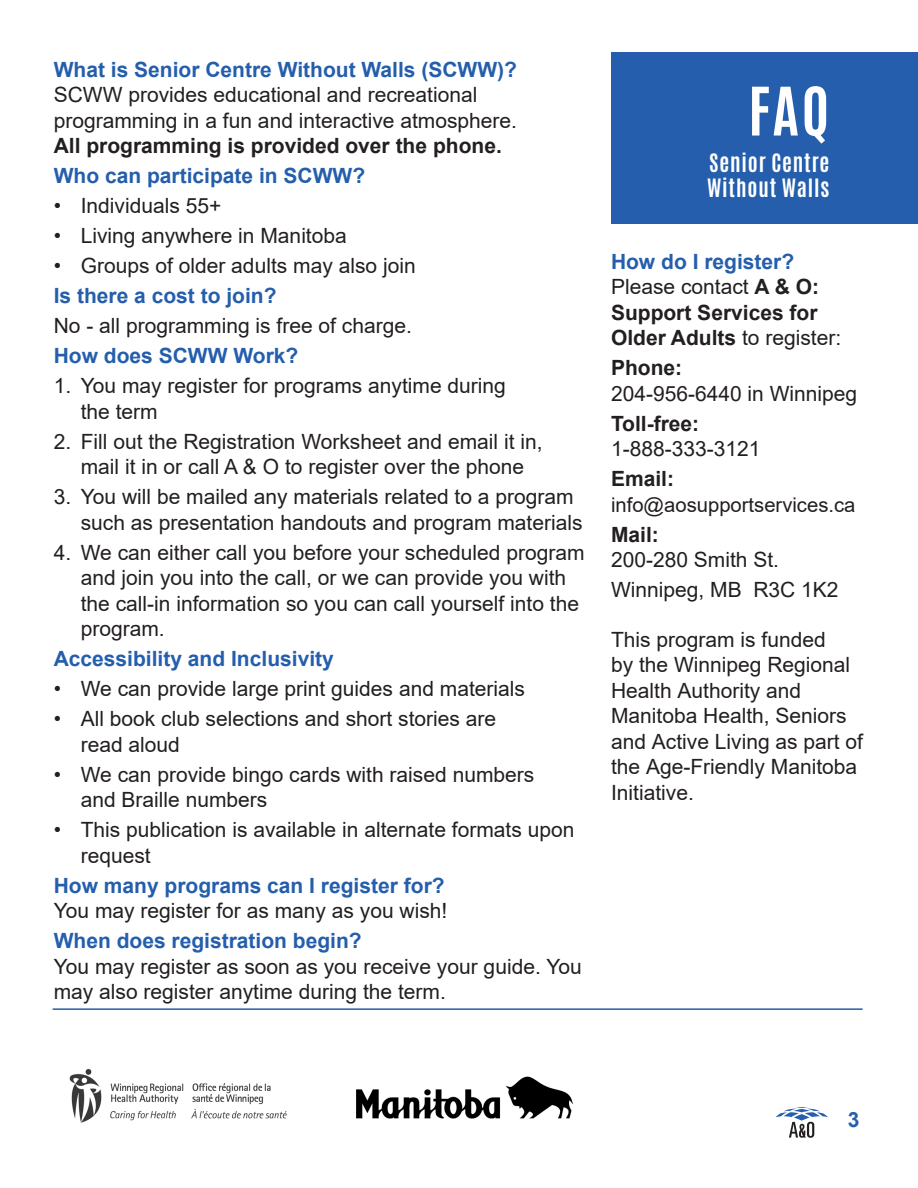
<style>
.page{position:relative;width:918px;height:1188px;background:#fff}
.page>*{position:absolute;margin:0;border:0;box-sizing:border-box;transform-origin:0 0}
.t1{font:700 56.85px "Antonio";color:#fff}
.t2{font:700 21.15px/25.5px "Antonio";letter-spacing:.04em;color:#fff}
.Body_-_Bold{font:21px/25.5px "Arial";color:#231f20}
.Paragraph_Style_1{font:21px/25.5px "Arial";color:#231f20}
.Body_-_Bold-2{font:700 21px "Arial";color:#245eac}
.Body_-_Bold-3{font:700 21px/25.5px "Arial";color:#231f20}
.Body_-_Bold-4{font:20.25px "Arial";color:#231f20}
.s1{font-weight:700;color:#245eac}
.s2{font-weight:700}
.s3{color:#245eac}
.s4{font-weight:400}
</style>
<div class="page">
<svg style="left:776px;top:1107px;width:52px;height:31px"></svg>
<hr style="left:794px;top:1109px;width:16px;height:3px;background:#245eac;border-radius:50%">
<img style="left:69px;top:1068px;width:218px;height:55px">
<div style="left:611px;top:52px;width:307px;height:172px;background:#245eac"></div>
<hr style="left:53px;top:1008px;width:810px;height:2px;background:#245eac">
<img style="left:356px;top:1076px;width:216px;height:43px">
<p class="Body_-_Bold" style="left:54px;top:56px;width:465px"><span class="s1">What is Senior Centre Without Walls (SCWW)?<br></span>SCWW provides educational and recreational programming in a fun and interactive atmosphere.<br><span class="s2">All programming is provided over the phone.</span></p>
<p class="Body_-_Bold-2" style="left:54px;top:161px;width:313px">Who can participate in SCWW?</p>
<p class="Body_-_Bold" style="left:54px;top:193px;width:169px">• Individuals 55+</p>
<p class="Body_-_Bold" style="left:54px;top:223px;width:295px">• Living anywhere in Manitoba</p>
<p class="Body_-_Bold" style="left:54px;top:253px;width:363px">• Groups of older adults may also join</p>
<p class="Body_-_Bold-2" style="left:54px;top:281px;width:224px">Is there a cost to join?</p>
<p class="Paragraph_Style_1" style="left:54px;top:313px;width:360px">No - all programming is free of charge.</p>
<p class="Body_-_Bold-2" style="left:54px;top:341px;width:246px">How does SCWW Work?</p>
<p class="Body_-_Bold" style="left:81px;top:373px;width:427px;text-indent:-27px">1. You may register for programs anytime during the term</p>
<p class="Body_-_Bold" style="left:54px;top:428px;width:490px;text-align:center">2. Fill out the Registration Worksheet and email it in, mail it in or call A &amp; O to register over the phone</p>
<p class="Body_-_Bold" style="left:81px;top:484px;width:503px;text-indent:-27px">3. You will be mailed any materials related to a program such as presentation handouts and program materials</p>
<p class="Body_-_Bold" style="left:81px;top:539px;width:505px;text-indent:-27px">4. We can either call you before your scheduled program and join you into the call, or we can provide you with the call-in information so you can call yourself into the program.</p>
<p class="Body_-_Bold-2" style="left:54px;top:644px;width:282px">Accessibility and Inclusivity</p>
<p class="Body_-_Bold" style="left:54px;top:676px;width:473px">• We can provide large print guides and materials</p>
<p class="Body_-_Bold" style="left:81px;top:706px;width:417px;text-indent:-27px">• All book club selections and short stories are read aloud</p>
<p class="Body_-_Bold" style="left:81px;top:761px;width:455px;text-indent:-27px">• We can provide bingo cards with raised numbers and Braille numbers</p>
<p class="Body_-_Bold" style="left:81px;top:817px;width:495px;text-indent:-27px">• This publication is available in alternate formats upon request</p>
<p class="Body_-_Bold" style="left:54px;top:872px;width:395px"><span class="s1">How many programs can I register for?<br></span>You may register for as many as you wish!</p>
<p class="Body_-_Bold" style="left:54px;top:928px;width:530px"><span class="s1">When does registration begin?<br></span>You may register as soon as you receive your guide. You may also register anytime during the term.</p>
<p class="t1" style="left:748px;top:68px;width:83px">FAQ</p>
<p class="t2" style="left:707px;top:150px;width:124px">Senior Centre<br>Without Walls</p>
<p class="Body_-_Bold-3" style="left:611px;top:249px;width:232px"><span class="s3">How do I register?<br></span><span class="s4">Please contact</span> A &amp; O:<br>Support Services for<br>Older Adults <span class="s4">to register:</span></p>
<p class="Body_-_Bold" style="left:611px;top:355px;width:248px"><span class="s2">Phone:<br></span>204-956-6440 in Winnipeg</p>
<p class="Body_-_Bold" style="left:611px;top:411px;width:151px"><span class="s2">Toll-free:<br></span>1-888-333-3121</p>
<p class="Body_-_Bold-3" style="left:611px;top:466px;width:65px">Email:</p>
<p class="Body_-_Bold-4" style="left:611px;top:491px;width:246px">info@aosupportservices.ca</p>
<p class="Body_-_Bold" style="left:611px;top:522px;width:170px"><span class="s2">Mail:<br></span>200-280 Smith St.</p>
<p class="Paragraph_Style_1" style="left:611px;top:577px;width:229px">Winnipeg, MB R3C 1K2</p>
<p class="Paragraph_Style_1" style="left:611px;top:627px;width:254px">This program is funded<br>by the Winnipeg Regional<br>Health Authority and<br>Manitoba Health, Seniors and Active Living as part of the Age-Friendly Manitoba<br>Initiative.</p>
<p class="Body_-_Bold-2" style="left:848px;top:1105px;width:13px">3</p>
</div>
